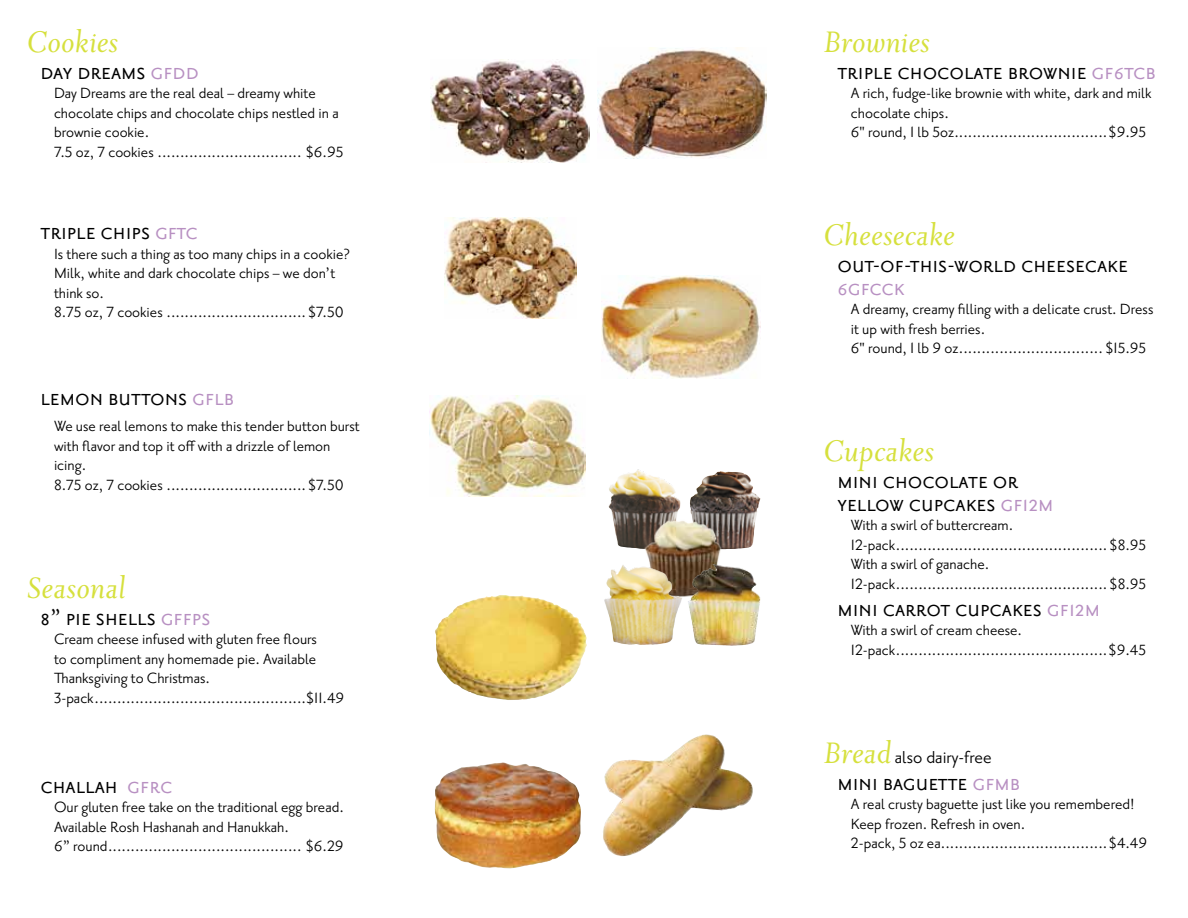
<style>
.page{position:relative;width:1188px;height:918px;background:#fff}
.page>*{position:absolute;margin:0;border:0;box-sizing:border-box;transform-origin:0 0}
.t1{font:italic 36px "Priori Ser Reg";letter-spacing:-.005em;color:#d6e03d}
.t2{font:27px/22.5px "Priori San Regular SC";color:#000}
.t3{font:27px "Priori San Regular SC";color:#b890c2}
.t4{font:21px "Priori San";color:#000}
.t5{font:18px/19.5px "Priori San";color:#000}
.s1{color:#b890c2}
.s2{font-family:"Priori San Regular SC"}
.s3{font-family:"Priori Ser Reg";font-style:italic;font-size:36px;color:#d6e03d}
</style>
<div class="page">
<img style="left:601px;top:275px;width:160px;height:104px">
<img style="left:603px;top:734px;width:150px;height:122px">
<img style="left:608px;top:470px;width:73px;height:78px">
<img style="left:690px;top:471px;width:71px;height:78px">
<img style="left:636px;top:510px;width:91px;height:87px">
<img style="left:604px;top:565px;width:78px;height:80px">
<img style="left:688px;top:564px;width:73px;height:82px">
<img style="left:598px;top:47px;width:168px;height:111px">
<img style="left:431px;top:60px;width:159px;height:102px">
<img style="left:444px;top:217px;width:132px;height:102px">
<img style="left:429px;top:395px;width:156px;height:102px">
<img style="left:435px;top:762px;width:146px;height:107px">
<img style="left:435px;top:595px;width:141px;height:105px">
<h1 class="t1" style="left:27px;top:23px;width:94px">Cookies</h1>
<h2 class="t2" style="left:40px;top:60px;width:160px">day dreams <span class="s1">gfdd</span></h2>
<p class="t5" style="left:54px;top:84px;width:291px">Day Dreams are the real deal – dreamy white chocolate chips and chocolate chips nestled in a brownie cookie.<br>7.5 oz, 7 cookies ................................ $6.95</p>
<h2 class="t2" style="left:40px;top:221px;width:159px">triple chips <span class="s1">gftc</span></h2>
<p class="t5" style="left:54px;top:244px;width:297px">Is there such a thing as too many chips in a cookie?<br>Milk, white and dark chocolate chips – we don’t think so.<br>8.75 oz, 7 cookies ...............................$7.50</p>
<h2 class="t2" style="left:40px;top:386px;width:195px">lemon buttons <span class="s1">gflb</span></h2>
<p class="t5" style="left:54px;top:417px;width:307px">We use real lemons to make this tender button burst with flavor and top it off with a drizzle of lemon icing.<br>8.75 oz, 7 cookies ...............................$7.50</p>
<h1 class="t1" style="left:27px;top:569px;width:101px">Seasonal</h1>
<h2 class="t2" style="left:40px;top:606px;width:172px">8” pie shells <span class="s1">gffps</span></h2>
<p class="t5" style="left:54px;top:630px;width:292px">Cream cheese infused with gluten free flours<br>to compliment any homemade pie. Available Thanksgiving to Christmas.<br>3-pack...............................................$11.49</p>
<h2 class="t2" style="left:40px;top:774px;width:134px">challah <span class="s1">gfrc</span></h2>
<p class="t5" style="left:54px;top:798px;width:291px">Our gluten free take on the traditional egg bread.<br>Available Rosh Hashanah and Hanukkah.<br>6” round........................................... $6.29</p>
<h1 class="t1" style="left:824px;top:23px;width:108px">Brownies</h1>
<h2 class="t2" style="left:837px;top:60px;width:320px">triple chocolate brownie <span class="s1">gf6tcb</span></h2>
<p class="t5" style="left:851px;top:84px;width:302px">A rich, fudge-like brownie with white, dark and milk chocolate chips.<br>6<span class="s2">"</span> round, 1 lb 5oz..................................$9.95</p>
<h1 class="t1" style="left:824px;top:216px;width:133px">Cheesecake</h1>
<h2 class="t2" style="left:837px;top:254px;width:292px">out-of-this-world cheesecake</h2>
<h2 class="t3" style="left:837px;top:273px;width:69px">6gfcck</h2>
<p class="t5" style="left:851px;top:300px;width:304px">A dreamy, creamy filling with a delicate crust. Dress it up with fresh berries.<br>6<span class="s2">"</span> round, 1 lb 9 oz................................ $15.95</p>
<h1 class="t1" style="left:824px;top:432px;width:112px">Cupcakes</h1>
<h2 class="t2" style="left:837px;top:470px;width:218px">mini chocolate or yellow cupcakes <span class="s1">gf12m</span></h2>
<p class="t5" style="left:851px;top:516px;width:297px">With a swirl of buttercream.<br>12-pack............................................... $8.95<br>With a swirl of ganache.<br>12-pack............................................... $8.95</p>
<h2 class="t2" style="left:837px;top:597px;width:264px">mini carrot cupcakes <span class="s1">gf12m</span></h2>
<p class="t5" style="left:851px;top:621px;width:297px">With a swirl of cream cheese.<br>12-pack...............................................$9.45</p>
<p class="t4" style="left:824px;top:746px;width:169px"><span class="s3">Bread</span>also dairy-free</p>
<h2 class="t2" style="left:837px;top:771px;width:184px">mini baguette <span class="s1">gfmb</span></h2>
<p class="t5" style="left:851px;top:795px;width:298px">A real crusty baguette just like you remembered!<br>Keep frozen. Refresh in oven.<br>2-pack, 5 oz ea.....................................$4.49</p>
</div>
